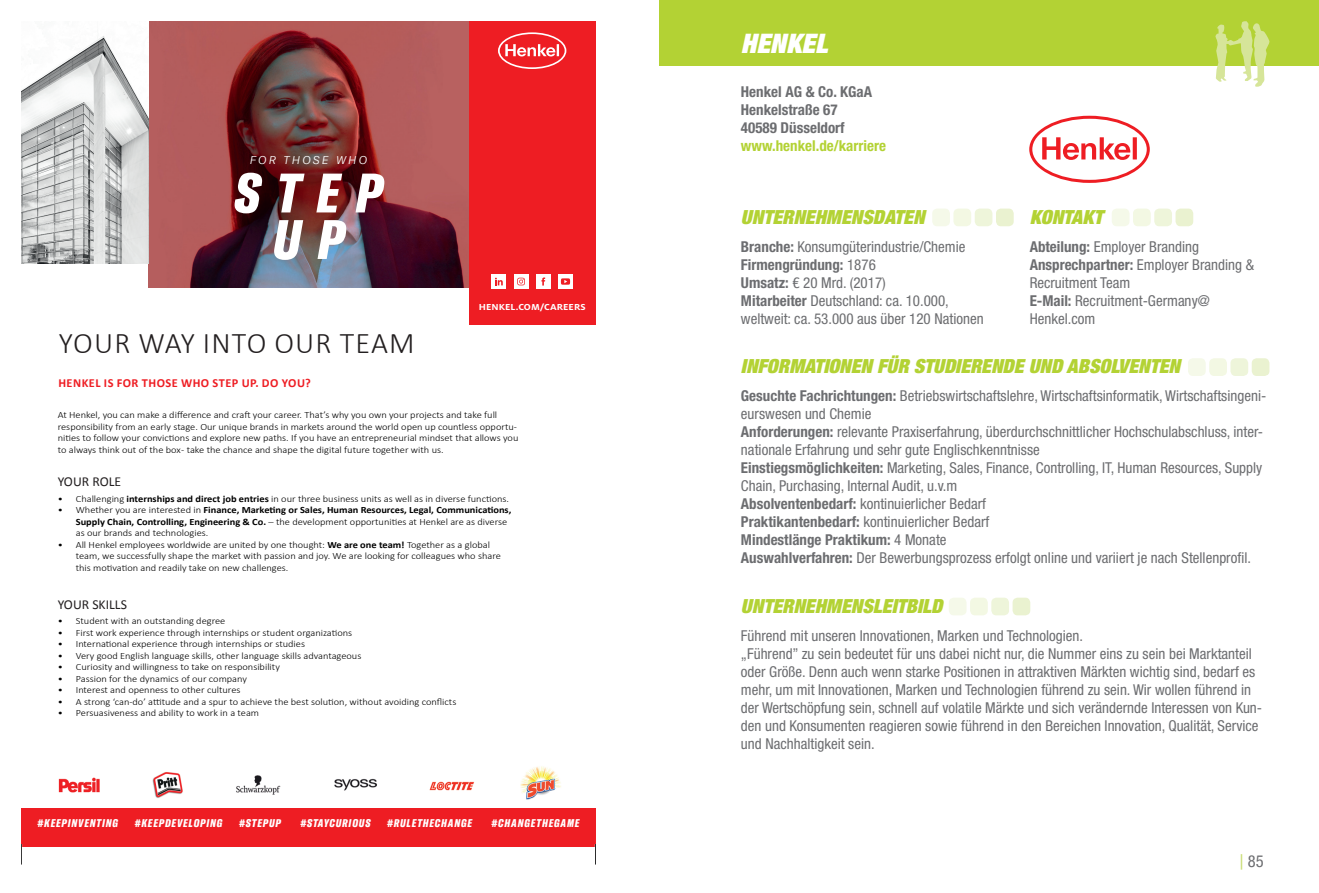
<style>
.page{position:relative;width:1319px;height:893px;background:#fff}
.page>*{position:absolute;margin:0;border:0;box-sizing:border-box;transform-origin:0 0}
.t1{font:italic 900 extra-condensed 54.75px/46.5px "GT America";color:#fff;text-align:center}
.t2{font:300 30.15px "Calibri";letter-spacing:.04em;color:#231f20}
.t3{font:italic 900 expanded 27px "Helvetica Neue LT";color:#fff}
.t4{font:italic 900 expanded 19.5px "Helvetica Neue LT";color:#b3d234}
.t5{font:condensed 16.5px "Helvetica Neue LT";color:#6c6d70}
.t6{font:condensed 15px/18px "Helvetica Neue LT";color:#6c6d70}
.t7{font:700 condensed 15px/18px "Helvetica Neue LT";color:#6c6d70}
.t8{font:700 condensed 15px "Helvetica Neue LT";color:#b3d234}
.t9{font:13.65px "Calibri";color:#231f20}
.t10{font:700 12.3px "Calibri";letter-spacing:.04em;color:#ee1d23}
.t11{font:italic 300 11.1px "GT America";letter-spacing:.2em;color:#fff}
.t12{font:italic 900 extra-condensed 10.95px "GT America";letter-spacing:.08em;color:#fff}
.t13{font:300 9.6px/11.6px "Calibri";color:#000;scale:1.08 1}
.t14{font:700 9.6px "Henkel Milo";letter-spacing:.01em;color:#fff;scale:1.08 1}
.s1{font-weight:700}
.s2{font-family:"Arial";font-stretch:normal;color:#c9dd72}
</style>
<div class="page">
<div style="left:659px;top:0;width:659px;height:66px;background:#b3d234"></div>
<svg style="left:1215px;top:21px;width:54px;height:66px"></svg>
<svg style="left:1029px;top:116px;width:120px;height:67px"></svg>
<div style="left:468px;top:21px;width:127px;height:303px;background:#ee1d23"></div>
<svg style="left:498px;top:32px;width:68px;height:37px"></svg>
<img style="left:149px;top:21px;width:319px;height:266px">
<img style="left:21px;top:36px;width:128px;height:227px">
<div style="left:536px;top:274px;width:14px;height:15px;background:#fff"></div>
<svg style="left:541px;top:278px;width:5px;height:8px"></svg>
<div style="left:558px;top:274px;width:14px;height:15px;background:#fff"></div>
<div style="left:491px;top:274px;width:15px;height:15px;background:#fff"></div>
<svg style="left:495px;top:278px;width:7px;height:7px"></svg>
<div style="left:513px;top:274px;width:15px;height:15px;background:#fff"></div>
<svg style="left:517px;top:278px;width:8px;height:7px"></svg>
<svg style="left:561px;top:278px;width:9px;height:7px"></svg>
<div style="left:21px;top:809px;width:574px;height:38px;background:#ee1d23"></div>
<img style="left:38px;top:766px;width:540px;height:43px">
<svg style="left:594px;top:844px;width:2px;height:20px"></svg>
<svg style="left:21px;top:844px;width:1px;height:21px"></svg>
<svg style="left:1188px;top:358px;width:17px;height:18px"></svg>
<div style="left:1230px;top:358px;width:17px;height:18px;background:#eef5da;border-radius:5px"></div>
<div style="left:1208px;top:358px;width:18px;height:18px;background:#f3f8e3;border-radius:5px"></div>
<div style="left:1251px;top:358px;width:18px;height:18px;background:#eaf2d0;border-radius:5px"></div>
<div style="left:1111px;top:209px;width:18px;height:17px;background:#f5f9e9;border-radius:5px"></div>
<div style="left:1154px;top:209px;width:17px;height:17px;background:#eef5da;border-radius:5px"></div>
<div style="left:1132px;top:209px;width:18px;height:17px;background:#f3f8e3;border-radius:5px"></div>
<div style="left:1175px;top:209px;width:17px;height:17px;background:#eaf2d0;border-radius:5px"></div>
<div style="left:932px;top:209px;width:17px;height:17px;background:#f5f9e9;border-radius:5px"></div>
<div style="left:974px;top:209px;width:18px;height:17px;background:#eef5da;border-radius:5px"></div>
<div style="left:953px;top:209px;width:18px;height:17px;background:#f3f8e3;border-radius:5px"></div>
<div style="left:995px;top:209px;width:18px;height:17px;background:#eaf2d0;border-radius:5px"></div>
<div style="left:948px;top:598px;width:18px;height:17px;background:#f5f9e9;border-radius:5px"></div>
<div style="left:991px;top:598px;width:17px;height:17px;background:#eef5da;border-radius:5px"></div>
<div style="left:969px;top:598px;width:18px;height:17px;background:#f3f8e3;border-radius:5px"></div>
<div style="left:1012px;top:598px;width:18px;height:17px;background:#eaf2d0;border-radius:5px"></div>
<p class="t11" style="left:250px;top:154px;width:119px">FOR THOSE WHO</p>
<h1 class="t1" style="left:235px;top:169px;width:149px">STEP<br>U P</h1>
<h2 class="t2" style="left:59px;top:324px;width:357px">YOUR WAY INTO OUR TEAM</h2>
<p class="t10" style="left:58px;top:376px;width:254px">HENKEL IS FOR THOSE WHO STEP UP. DO YOU?</p>
<p class="t14" style="left:478px;top:301px;width:100px">HENKEL.COM/CAREERS</p>
<p class="t13" style="left:58px;top:409px;width:428px">At Henkel, you can make a difference and craft your career. That’s why you own your projects and take full responsibility from an early stage. Our unique brands in markets around the world open up countless opportu&shy;nities to follow your convictions and explore new paths. If you have an entrepreneurial mindset that allows you to always think out of the box - take the chance and shape the digital future together with us.</p>
<h3 class="t9" style="left:58px;top:473px;width:65px">YOUR ROLE</h3>
<p class="t13" style="left:58px;top:493px;width:419px">• Challenging <span class="s1">internships and direct job entries</span> in our three business units as well as in diverse functions.</p>
<p class="t13" style="left:76px;top:504px;width:405px;text-indent:-18px">• Whether you are interested in <span class="s1">Finance, Marketing or Sales, Human Resources, Legal, Communications,<br>Supply Chain, Controlling, Engineering &amp; Co.</span> – the development opportunities at Henkel are as diverse as our brands and technologies.</p>
<p class="t13" style="left:76px;top:539px;width:395px;text-indent:-18px">• All Henkel employees worldwide are united by one thought: <span class="s1">We are one team!</span> Together as a global team, we successfully shape the market with passion and joy. We are looking for colleagues who share this motivation and readily take on new challenges.</p>
<h3 class="t9" style="left:58px;top:596px;width:71px">YOUR SKILLS</h3>
<p class="t13" style="left:58px;top:615px;width:157px">• Student with an outstanding degree</p>
<p class="t13" style="left:58px;top:627px;width:274px">• First work experience through internships or student organizations</p>
<p class="t13" style="left:58px;top:638px;width:230px">• International experience through internships or studies</p>
<p class="t13" style="left:58px;top:650px;width:282px">• Very good English language skills, other language skills advantageous</p>
<p class="t13" style="left:58px;top:661px;width:207px">• Curiosity and willingness to take on responsibility</p>
<p class="t13" style="left:58px;top:673px;width:177px">• Passion for the dynamics of our company</p>
<p class="t13" style="left:58px;top:684px;width:171px">• Interest and openness to other cultures</p>
<p class="t13" style="left:58px;top:696px;width:370px">• A strong ‘can-do’ attitude and a spur to achieve the best solution, without avoiding conflicts</p>
<p class="t13" style="left:58px;top:707px;width:188px">• Persuasiveness and ability to work in a team</p>
<p class="t12" style="left:38px;top:816px;width:82px">#KEEPINVENTING</p>
<p class="t12" style="left:135px;top:816px;width:89px">#KEEPDEVELOPING</p>
<p class="t12" style="left:239px;top:816px;width:43px">#STEPUP</p>
<p class="t12" style="left:300px;top:816px;width:71px">#STAYCURIOUS</p>
<p class="t12" style="left:387px;top:816px;width:86px">#RULETHECHANGE</p>
<p class="t12" style="left:491px;top:816px;width:89px">#CHANGETHEGAME</p>
<h3 class="t3" style="left:740px;top:26px;width:88px">HENKEL</h3>
<h3 class="t7" style="left:740px;top:82px;width:133px">Henkel AG &amp; Co. KGaA<br>Henkelstraße 67<br>40589 Düsseldorf</h3>
<h3 class="t8" style="left:740px;top:136px;width:146px">www.henkel.de/karriere</h3>
<h3 class="t4" style="left:740px;top:204px;width:185px">UNTERNEHMENSDATEN</h3>
<h3 class="t4" style="left:1029px;top:204px;width:75px">KONTAKT</h3>
<h3 class="t6" style="left:740px;top:237px;width:244px"><span class="s1">Branche:</span> Konsumgüterindustrie/Chemie <span class="s1">Firmengründung:</span> 1876<br><span class="s1">Umsatz:</span> € 20 Mrd. (2017)<br><span class="s1">Mitarbeiter</span> Deutschland: ca. 10.000, weltweit: ca. 53.000 aus über 120 Nationen</h3>
<h3 class="t6" style="left:1029px;top:237px;width:226px"><span class="s1">Abteilung:</span> Employer Branding<br><span class="s1">Ansprechpartner:</span> Employer Branding &amp;<br>Recruitment Team<br><span class="s1">E-Mail:</span> Recruitment-Germany@<br>Henkel.com</h3>
<h3 class="t4" style="left:740px;top:354px;width:440px">INFORMATIONEN FÜR STUDIERENDE UND ABSOLVENTEN</h3>
<p class="t6" style="left:740px;top:387px;width:527px"><span class="s1">Gesuchte Fachrichtungen:</span> Betriebswirtschaftslehre, Wirtschaftsinformatik, Wirtschaftsingeni&shy;eurswesen und Chemie<br><span class="s1">Anforderungen:</span> relevante Praxiserfahrung, überdurchschnittlicher Hochschulabschluss, inter&shy;nationale Erfahrung und sehr gute Englischkenntnisse<br><span class="s1">Einstiegsmöglichkeiten:</span> Marketing, Sales, Finance, Controlling, IT, Human Resources, Supply Chain, Purchasing, Internal Audit, u.v.m<br><span class="s1">Absolventenbedarf:</span> kontinuierlicher Bedarf<br><span class="s1">Praktikantenbedarf:</span> kontinuierlicher Bedarf<br><span class="s1">Mindestlänge Praktikum:</span> 4 Monate<br><span class="s1">Auswahlverfahren:</span> Der Bewerbungsprozess erfolgt online und variiert je nach Stellenprofil .</p>
<h3 class="t4" style="left:740px;top:593px;width:203px">UNTERNEHMENSLEITBILD</h3>
<p class="t6" style="left:740px;top:626px;width:522px">Führend mit unseren Innovationen, Marken und Technologien.<br>„Führend” zu sein bedeutet für uns dabei nicht nur, die Nummer eins zu sein bei Marktanteil oder Größe. Denn auch wenn starke Positionen in attraktiven Märkten wichtig sind, bedarf es mehr, um mit Innovationen, Marken und Technologien führend zu sein. Wir wollen führend in der Wertschöpfung sein, schnell auf volatile Märkte und sich verändernde Interessen von Kun&shy;den und Konsumenten reagieren sowie führend in den Bereichen Innovation, Qualität, Service und Nachhaltigkeit sein.</p>
<h3 class="t5" style="left:1239px;top:852px;width:26px"><span class="s2">|</span> 85</h3>
</div>
